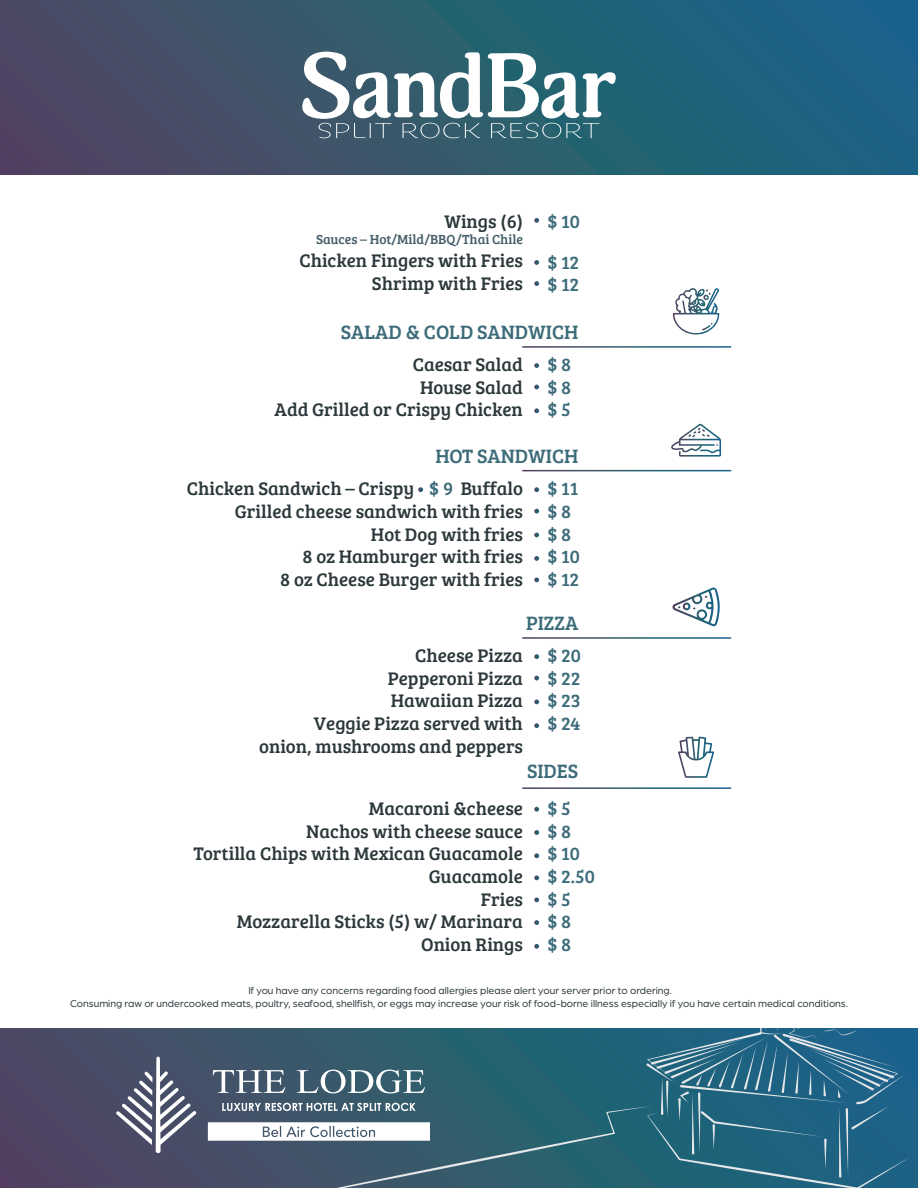
<style>
.page{position:relative;width:918px;height:1188px;background:#fff}
.page>*{position:absolute;margin:0;border:0;box-sizing:border-box;transform-origin:0 0}
.t1{font:19.95px "Bree Serif";color:#3c6b79}
.t2{font:18.9px/22.6px "Bree Serif";color:#2c383b;text-align:right}
.t3{font:18.9px/22.6px "Bree Serif";color:#3c6b79}
.t4{font:13.5px "Bree Serif";color:#445d68}
.t5{font:10.5px/12.6px "Arboria";color:#2c383b;text-align:center}
.s1{color:#3c6b79}
</style>
<div class="page">
<div style="left:0;top:1px;width:918px;height:174px;background:linear-gradient(to right,#4f4a5e,#126a84)"></div>
<div style="left:0;top:1028px;width:918px;height:159px;background:#4b4864"></div>
<svg style="left:302px;top:52px;width:314px;height:86px"></svg>
<svg style="left:116px;top:1057px;width:80px;height:96px"></svg>
<svg style="left:208px;top:1028px;width:702px;height:159px"></svg>
<svg style="left:534px;top:218px;width:5px;height:5px"></svg>
<svg style="left:534px;top:260px;width:5px;height:5px"></svg>
<svg style="left:534px;top:281px;width:5px;height:5px"></svg>
<svg style="left:534px;top:363px;width:5px;height:5px"></svg>
<svg style="left:534px;top:385px;width:5px;height:4px"></svg>
<svg style="left:534px;top:408px;width:5px;height:5px"></svg>
<svg style="left:534px;top:487px;width:5px;height:5px"></svg>
<svg style="left:534px;top:509px;width:5px;height:5px"></svg>
<svg style="left:534px;top:533px;width:5px;height:4px"></svg>
<svg style="left:418px;top:487px;width:5px;height:5px"></svg>
<svg style="left:534px;top:556px;width:5px;height:5px"></svg>
<svg style="left:534px;top:577px;width:5px;height:5px"></svg>
<svg style="left:534px;top:807px;width:5px;height:5px"></svg>
<svg style="left:534px;top:830px;width:5px;height:5px"></svg>
<svg style="left:534px;top:853px;width:5px;height:5px"></svg>
<svg style="left:534px;top:875px;width:5px;height:5px"></svg>
<svg style="left:534px;top:897px;width:5px;height:5px"></svg>
<svg style="left:534px;top:944px;width:5px;height:5px"></svg>
<svg style="left:534px;top:920px;width:5px;height:5px"></svg>
<svg style="left:522px;top:471px;width:209px;height:1px"></svg>
<svg style="left:673px;top:288px;width:46px;height:47px"></svg>
<svg style="left:534px;top:654px;width:5px;height:5px"></svg>
<svg style="left:534px;top:676px;width:5px;height:4px"></svg>
<svg style="left:534px;top:699px;width:5px;height:5px"></svg>
<svg style="left:534px;top:723px;width:5px;height:5px"></svg>
<svg style="left:671px;top:424px;width:50px;height:33px"></svg>
<svg style="left:678px;top:737px;width:36px;height:41px"></svg>
<svg style="left:672px;top:587px;width:48px;height:40px"></svg>
<p class="t2" style="left:444px;top:209px;width:80px">Wings (6)</p>
<p class="t4" style="left:316px;top:230px;width:208px">Sauces – Hot/Mild/BBQ/Thai Chile</p>
<p class="t2" style="left:299px;top:248px;width:225px">Chicken Fingers with Fries<br>Shrimp with Fries</p>
<p class="t3" style="left:547px;top:200px;width:34px;line-height:40.7px">$ 10 $ 12</p>
<p class="t3" style="left:547px;top:273px;width:33px">$ 12</p>
<p class="t1" style="left:341px;top:318px;width:239px">SALAD &amp; COLD SANDWICH</p>
<p class="t2" style="left:275px;top:352px;width:250px">Caesar Salad<br>House Salad<br>Add Grilled or Crispy Chicken</p>
<p class="t3" style="left:547px;top:352px;width:25px;text-align:justify">$ 8 $ 8 $ 5</p>
<p class="t1" style="left:435px;top:442px;width:144px">HOT SANDWICH</p>
<p class="t2" style="left:187px;top:477px;width:338px">Chicken Sandwich – Crispy <span class="s1">$ 9</span> Buffalo<br>Grilled cheese sandwich with fries<br>Hot Dog with fries<br>8 oz Hamburger with fries<br>8 oz Cheese Burger with fries</p>
<p class="t3" style="left:547px;top:477px;width:34px">$ 11 $ 8 $ 8 $ 10 $ 12</p>
<p class="t1" style="left:526px;top:609px;width:54px">PIZZA</p>
<p class="t2" style="left:259px;top:643px;width:265px">Cheese Pizza<br>Pepperoni Pizza<br>Hawaiian Pizza<br>Veggie Pizza served with onion, mushrooms and peppers</p>
<p class="t3" style="left:547px;top:643px;width:35px;text-align:justify">$ 20 $ 22 $ 23 $ 24</p>
<p class="t1" style="left:527px;top:757px;width:53px">SIDES</p>
<p class="t2" style="left:194px;top:796px;width:331px">Macaroni &amp;cheese<br>Nachos with cheese sauce<br>Tortilla Chips with Mexican Guacamole<br>Guacamole<br>Fries<br>Mozzarella Sticks (5) w/ Marinara<br>Onion Rings</p>
<p class="t3" style="left:547px;top:796px;width:49px">$ 5<br>$ 8<br>$ 10<br>$ 2.50 $ 5<br>$ 8<br>$ 8</p>
<p class="t5" style="left:70px;top:984px;width:779px">If you have any concerns regarding food allergies please alert your server prior to ordering.<br>Consuming raw or undercooked meats, poultry, seafood, shellfish, or eggs may increase your risk of food-borne illness especially if you have certain medical conditions.</p>
</div>
